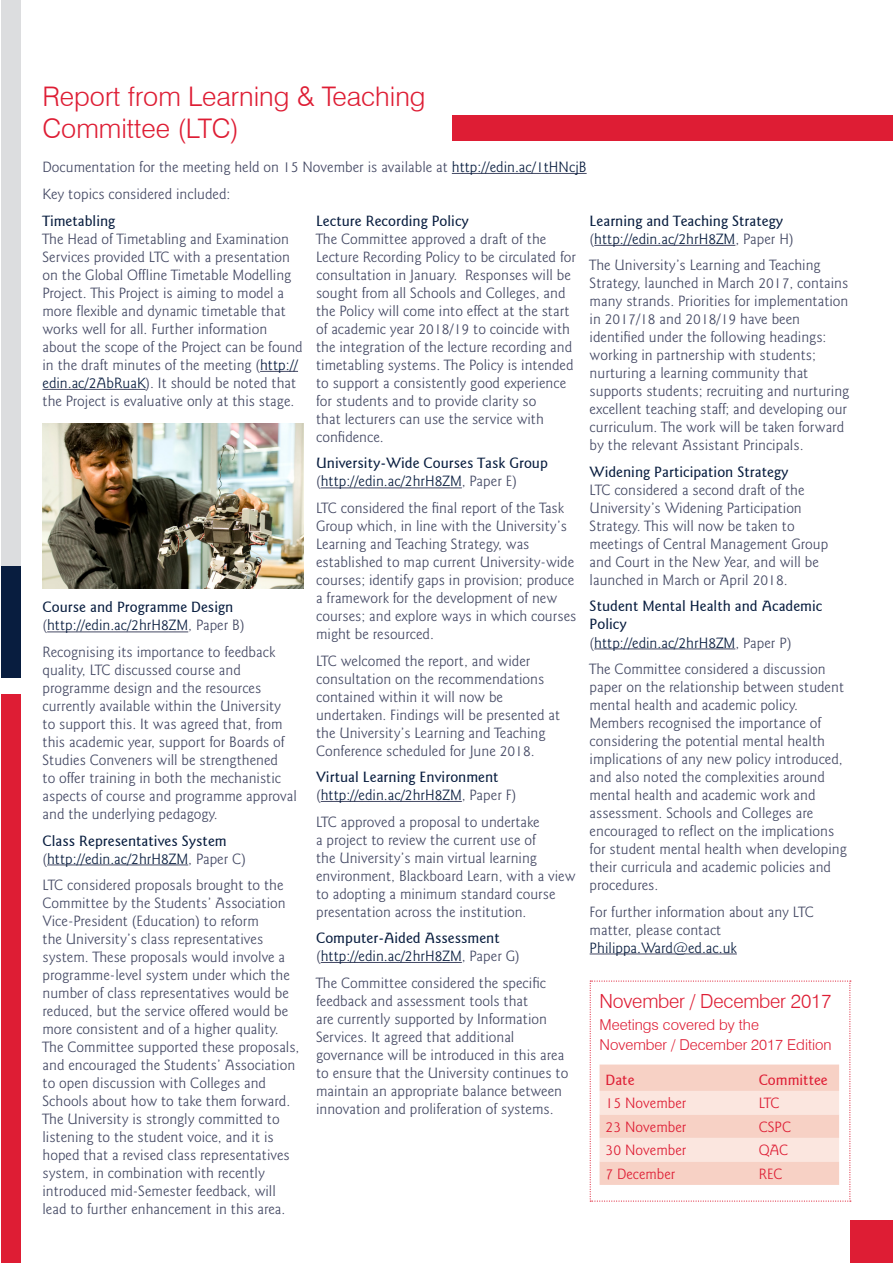
<style>
.page{position:relative;width:893px;height:1263px;background:#fff}
.page>*{position:absolute;margin:0;border:0;box-sizing:border-box;transform-origin:0 0}
.heading{font:300 27px/32.4px "Swiss 721 BT";color:#de1d34}
.heading-2{font:300 19.5px "Swiss 721 BT";letter-spacing:-.01em;color:#de1d34}
.body{font:300 15px/18px "Goudy Sans IT Cby BT";color:#444964}
.sbu{font:500 15px/18px "Goudy Sans IT Cby BT";color:#081d3f}
.body-2{font:300 15px "Goudy Sans IT Cby BT";color:#081d3f}
.body-3{font:300 15px "Goudy Sans IT Cby BT";color:#de1d34}
.body-4{font:300 15px/19.8px "Swiss 721 BT";color:#de1d34}
.body-5{font:500 15px "Goudy Sans IT Cby BT";color:#de1d34}
.s1{color:#081d3f}
.s2{color:#444964}
</style>
<div class="page">
<div style="left:1px;top:694px;width:20px;height:569px;background:#de1d34"></div>
<div style="left:850px;top:1220px;width:43px;height:43px;background:#de1d34"></div>
<div style="left:1px;top:0;width:20px;height:572px;background:#dcdddf"></div>
<div style="left:1px;top:566px;width:20px;height:111px;background:#081d3f"></div>
<hr style="left:452px;top:173px;width:135px;height:1px;background:#444964">
<hr style="left:260px;top:371px;width:38px;height:1px;background:#444964">
<hr style="left:43px;top:389px;width:103px;height:1px;background:#444964">
<hr style="left:47px;top:632px;width:141px;height:1px;background:#444964">
<hr style="left:47px;top:865px;width:141px;height:1px;background:#444964">
<div style="left:453px;top:115px;width:440px;height:25px;background:#de1d34"></div>
<svg style="left:590px;top:980px;width:261px;height:222px"></svg>
<hr style="left:321px;top:488px;width:141px;height:1px;background:#444964">
<hr style="left:321px;top:801px;width:141px;height:1px;background:#444964">
<hr style="left:321px;top:962px;width:141px;height:1px;background:#444964">
<hr style="left:594px;top:245px;width:141px;height:1px;background:#444964">
<hr style="left:594px;top:649px;width:141px;height:1px;background:#444964">
<hr style="left:590px;top:954px;width:147px;height:1px;background:#444964">
<img style="left:43px;top:423px;width:260px;height:166px">
<p class="heading" style="left:43px;top:80px;width:385px">Report from Learning &amp; Teaching<br>Committee (LTC)</p>
<p class="body" style="left:43px;top:158px;width:546px">Documentation for the meeting held on 15 November is available at <span class="s1">http://edin.ac/1tHNcjB</span></p>
<p class="body" style="left:43px;top:185px;width:189px">Key topics considered included:</p>
<p class="sbu" style="left:43px;top:212px;width:74px">Timetabling</p>
<p class="body" style="left:43px;top:230px;width:262px">The Head of Timetabling and Examination Services provided LTC with a presentation on the Global Offline Timetable Modelling Project. This Project is aiming to model a more flexible and dynamic timetable that works well for all. Further information about the scope of the Project can be found in the draft minutes of the meeting (<span class="s1">http:// edin.ac/2AbRuaK</span>). It should be noted that the Project is evaluative only at this stage.</p>
<p class="sbu" style="left:316px;top:212px;width:154px">Lecture Recording Policy</p>
<p class="body" style="left:316px;top:230px;width:261px">The Committee approved a draft of the Lecture Recording Policy to be circulated for consultation in January. Responses will be sought from all Schools and Colleges, and the Policy will come into effect at the start of academic year 2018/19 to coincide with the integration of the lecture recording and timetabling systems. The Policy is intended to support a consistently good experience for students and to provide clarity so<br>that lecturers can use the service with confidence.</p>
<p class="sbu" style="left:316px;top:454px;width:233px">University-Wide Courses Task Group</p>
<p class="body-2" style="left:316px;top:472px;width:202px"><span class="s2">(</span>http://edin.ac/2hrH8ZM<span class="s2">, Paper E)</span></p>
<p class="body" style="left:316px;top:499px;width:262px">LTC considered the final report of the Task Group which, in line with the University’s Learning and Teaching Strategy, was established to map current University-wide courses; identify gaps in provision; produce a framework for the development of new courses; and explore ways in which courses might be resourced.</p>
<p class="body" style="left:316px;top:651px;width:246px">LTC welcomed the report, and wider consultation on the recommendations contained within it will now be undertaken. Findings will be presented at the University’s Learning and Teaching Conference scheduled for June 2018.</p>
<p class="sbu" style="left:316px;top:768px;width:184px">Virtual Learning Environment</p>
<p class="body-2" style="left:316px;top:786px;width:202px"><span class="s2">(</span>http://edin.ac/2hrH8ZM<span class="s2">, Paper F)</span></p>
<p class="body" style="left:316px;top:812px;width:261px">LTC approved a proposal to undertake<br>a project to review the current use of<br>the University’s main virtual learning environment, Blackboard Learn, with a view to adopting a minimum standard course presentation across the institution.</p>
<p class="sbu" style="left:316px;top:929px;width:185px">Computer-Aided Assessment</p>
<p class="body-2" style="left:316px;top:947px;width:205px"><span class="s2">(</span>http://edin.ac/2hrH8ZM<span class="s2">, Paper G)</span></p>
<p class="body" style="left:316px;top:973px;width:254px">The Committee considered the specific feedback and assessment tools that<br>are currently supported by Information Services. It agreed that additional governance will be introduced in this area to ensure that the University continues to maintain an appropriate balance between innovation and proliferation of systems.</p>
<p class="sbu" style="left:590px;top:212px;width:195px">Learning and Teaching Strategy</p>
<p class="body-2" style="left:590px;top:230px;width:205px"><span class="s2">(</span>http://edin.ac/2hrH8ZM<span class="s2">, Paper H)</span></p>
<p class="body" style="left:590px;top:256px;width:261px">The University’s Learning and Teaching Strategy, launched in March 2017, contains many strands. Priorities for implementation in 2017/18 and 2018/19 have been identified under the following headings: working in partnership with students; nurturing a learning community that supports students; recruiting and nurturing excellent teaching staff; and developing our curriculum. The work will be taken forward by the relevant Assistant Principals.</p>
<p class="sbu" style="left:590px;top:463px;width:200px">Widening Participation Strategy</p>
<p class="body" style="left:590px;top:481px;width:240px">LTC considered a second draft of the University’s Widening Participation Strategy. This will now be taken to meetings of Central Management Group and Court in the New Year, and will be launched in March or April 2018.</p>
<p class="sbu" style="left:590px;top:597px;width:234px">Student Mental Health and Academic<br>Policy</p>
<p class="body-2" style="left:590px;top:633px;width:203px"><span class="s2">(</span>http://edin.ac/2hrH8ZM<span class="s2">, Paper P)</span></p>
<p class="body" style="left:590px;top:660px;width:259px">The Committee considered a discussion paper on the relationship between student mental health and academic policy.<br>Members recognised the importance of considering the potential mental health implications of any new policy introduced, and also noted the complexities around mental health and academic work and assessment. Schools and Colleges are encouraged to reflect on the implications for student mental health when developing their curricula and academic policies and procedures.</p>
<p class="body" style="left:590px;top:902px;width:226px">For further information about any LTC matter, please contact<br><span class="s1">Philippa.Ward@ed.ac.uk</span></p>
<p class="sbu" style="left:43px;top:598px;width:192px">Course and Programme Design</p>
<p class="body-2" style="left:43px;top:616px;width:204px"><span class="s2">(</span>http://edin.ac/2hrH8ZM<span class="s2">, Paper B)</span></p>
<p class="body" style="left:43px;top:643px;width:256px">Recognising its importance to feedback quality, LTC discussed course and programme design and the resources currently available within the University to support this. It was agreed that, from this academic year, support for Boards of Studies Conveners will be strengthened<br>to offer training in both the mechanistic aspects of course and programme approval and the underlying pedagogy.</p>
<p class="sbu" style="left:43px;top:831px;width:186px">Class Representatives System</p>
<p class="body-2" style="left:43px;top:849px;width:205px"><span class="s2">(</span>http://edin.ac/2hrH8ZM<span class="s2">, Paper C)</span></p>
<p class="body" style="left:43px;top:876px;width:258px">LTC considered proposals brought to the Committee by the Students’ Association Vice-President (Education) to reform<br>the University’s class representatives system. These proposals would involve a programme-level system under which the number of class representatives would be reduced, but the service offered would be more consistent and of a higher quality.<br>The Committee supported these proposals, and encouraged the Students’ Association to open discussion with Colleges and Schools about how to take them forward.<br>The University is strongly committed to listening to the student voice, and it is hoped that a revised class representatives system, in combination with recently introduced mid-Semester feedback, will lead to further enhancement in this area.</p>
<p class="heading-2" style="left:600px;top:989px;width:233px">November / December 2017</p>
<p class="body-4" style="left:600px;top:1015px;width:234px">Meetings covered by the<br>November / December 2017 Edition</p>
<p class="body-5" style="left:606px;top:1070px;width:30px">Date</p>
<p class="body-5" style="left:759px;top:1070px;width:71px">Committee</p>
<p class="body-3" style="left:606px;top:1094px;width:82px">15 November</p>
<p class="body-3" style="left:759px;top:1094px;width:22px">LTC</p>
<p class="body-3" style="left:606px;top:1118px;width:82px">23 November</p>
<p class="body-3" style="left:759px;top:1118px;width:34px">CSPC</p>
<p class="body-3" style="left:606px;top:1141px;width:82px">30 November</p>
<p class="body-3" style="left:759px;top:1141px;width:31px">QAC</p>
<p class="body-3" style="left:606px;top:1165px;width:71px">7 December</p>
<p class="body-3" style="left:759px;top:1165px;width:25px">REC</p>
</div>
